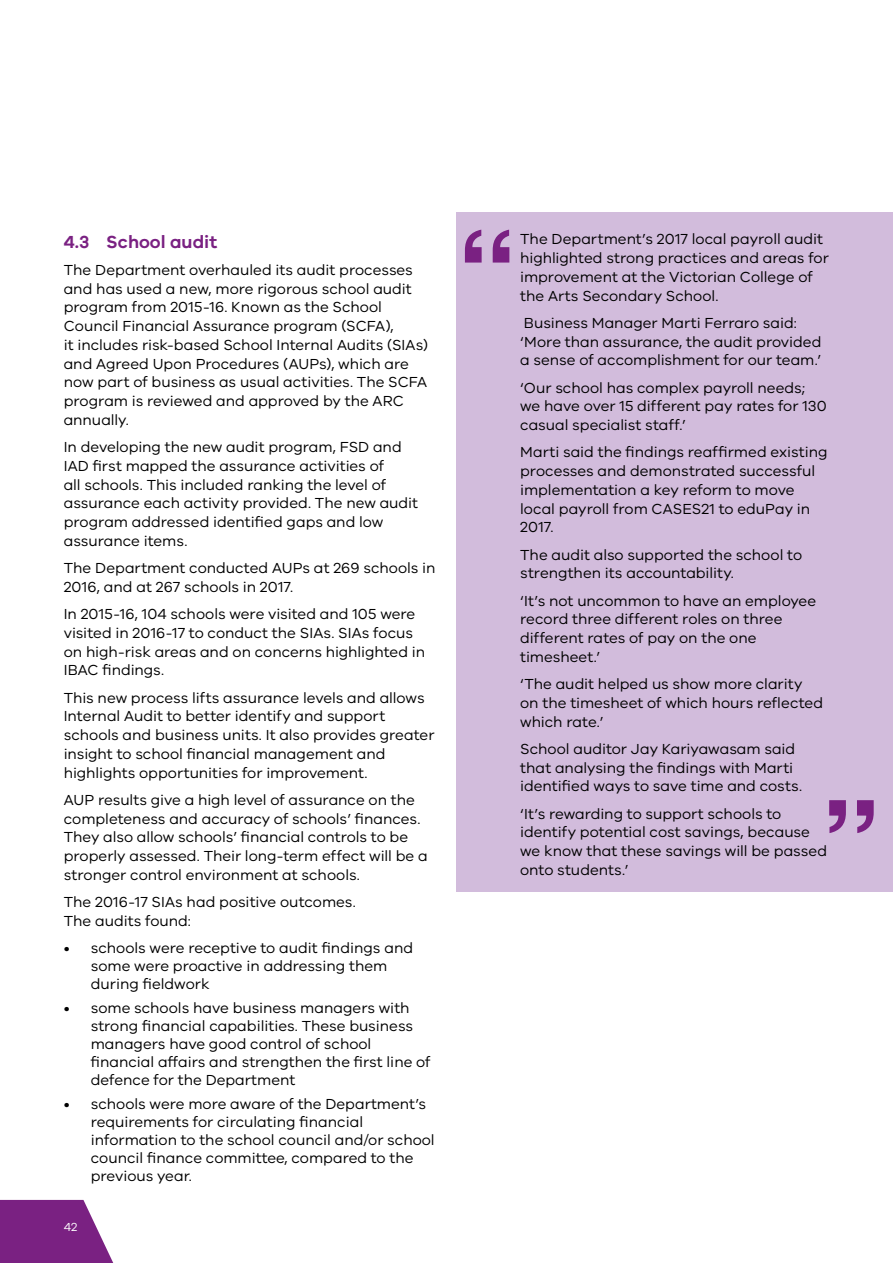
<style>
.page{position:relative;width:893px;height:1263px;background:#fff}
.page>*{position:absolute;margin:0;border:0;box-sizing:border-box;transform-origin:0 0}
.t1{font:600 18px "VIC";color:#7a2182}
.t2{font:15px/18.8px "VIC";color:#000}
.t3{font:12px "VIC";color:#fff}
</style>
<div class="page">
<svg style="left:0;top:1200px;width:114px;height:63px"></svg>
<div style="left:456px;top:212px;width:437px;height:680px;background:#d2bcdc"></div>
<svg style="left:465px;top:230px;width:44px;height:33px"></svg>
<svg style="left:829px;top:800px;width:45px;height:33px"></svg>
<p class="t1" style="left:64px;top:231px;width:155px">4.3 School audit</p>
<p class="t2" style="left:64px;top:260px;width:366px">The Department overhauled its audit processes and has used a new, more rigorous school audit program from 2015-16. Known as the School Council Financial Assurance program (SCFA),<br>it includes risk-based School Internal Audits (SIAs) and Agreed Upon Procedures (AUPs), which are now part of business as usual activities. The SCFA program is reviewed and approved by the ARC annually.</p>
<p class="t2" style="left:64px;top:437px;width:356px">In developing the new audit program, FSD and IAD first mapped the assurance activities of<br>all schools. This included ranking the level of assurance each activity provided. The new audit program addressed identified gaps and low assurance items.</p>
<p class="t2" style="left:64px;top:558px;width:373px">The Department conducted AUPs at 269 schools in<br>2016, and at 267 schools in 2017.</p>
<p class="t2" style="left:64px;top:604px;width:363px">In 2015-16, 104 schools were visited and 105 were visited in 2016-17 to conduct the SIAs. SIAs focus on high-risk areas and on concerns highlighted in IBAC findings.</p>
<p class="t2" style="left:64px;top:688px;width:372px">This new process lifts assurance levels and allows Internal Audit to better identify and support schools and business units. It also provides greater insight to school financial management and highlights opportunities for improvement.</p>
<p class="t2" style="left:64px;top:790px;width:366px">AUP results give a high level of assurance on the completeness and accuracy of schools’ finances.<br>They also allow schools’ financial controls to be properly assessed. Their long-term effect will be a stronger control environment at schools.</p>
<p class="t2" style="left:64px;top:892px;width:294px">The 2016-17 SIAs had positive outcomes.<br>The audits found:</p>
<p class="t2" style="left:91px;top:938px;width:324px;line-height:18px;text-indent:-27px">• schools were receptive to audit findings and some were proactive in addressing them during fieldwork</p>
<p class="t2" style="left:91px;top:998px;width:341px;line-height:18px;text-indent:-27px">• some schools have business managers with strong financial capabilities. These business managers have good control of school financial affairs and strengthen the first line of defence for the Department</p>
<p class="t2" style="left:91px;top:1095px;width:345px;line-height:18px;text-indent:-27px">• schools were more aware of the Department’s requirements for circulating financial information to the school council and/or school council finance committee, compared to the previous year.</p>
<p class="t3" style="left:64px;top:1220px;width:15px">42</p>
<p class="t2" style="left:520px;top:229px;width:310px">The Department’s 2017 local payroll audit highlighted strong practices and areas for improvement at the Victorian College of the Arts Secondary School.</p>
<p class="t2" style="left:520px;top:313px;width:303px">Business Manager Marti Ferraro said: ‘More than assurance, the audit provided a sense of accomplishment for our team.’</p>
<p class="t2" style="left:520px;top:378px;width:308px">‘Our school has complex payroll needs; we have over 15 different pay rates for 130 casual specialist staff.’</p>
<p class="t2" style="left:520px;top:442px;width:309px">Marti said the findings reaffirmed existing processes and demonstrated successful implementation a key reform to move local payroll from CASES21 to eduPay in 2017.</p>
<p class="t2" style="left:520px;top:545px;width:283px">The audit also supported the school to strengthen its accountability.</p>
<p class="t2" style="left:520px;top:591px;width:297px">‘It’s not uncommon to have an employee record three different roles on three different rates of pay on the one timesheet.’</p>
<p class="t2" style="left:520px;top:674px;width:304px">‘The audit helped us show more clarity on the timesheet of which hours reflected which rate.’</p>
<p class="t2" style="left:520px;top:739px;width:283px">School auditor Jay Kariyawasam said that analysing the findings with Marti identified ways to save time and costs.</p>
<p class="t2" style="left:520px;top:804px;width:308px">‘It’s rewarding to support schools to identify potential cost savings, because we know that these savings will be passed onto students.’</p>
</div>
